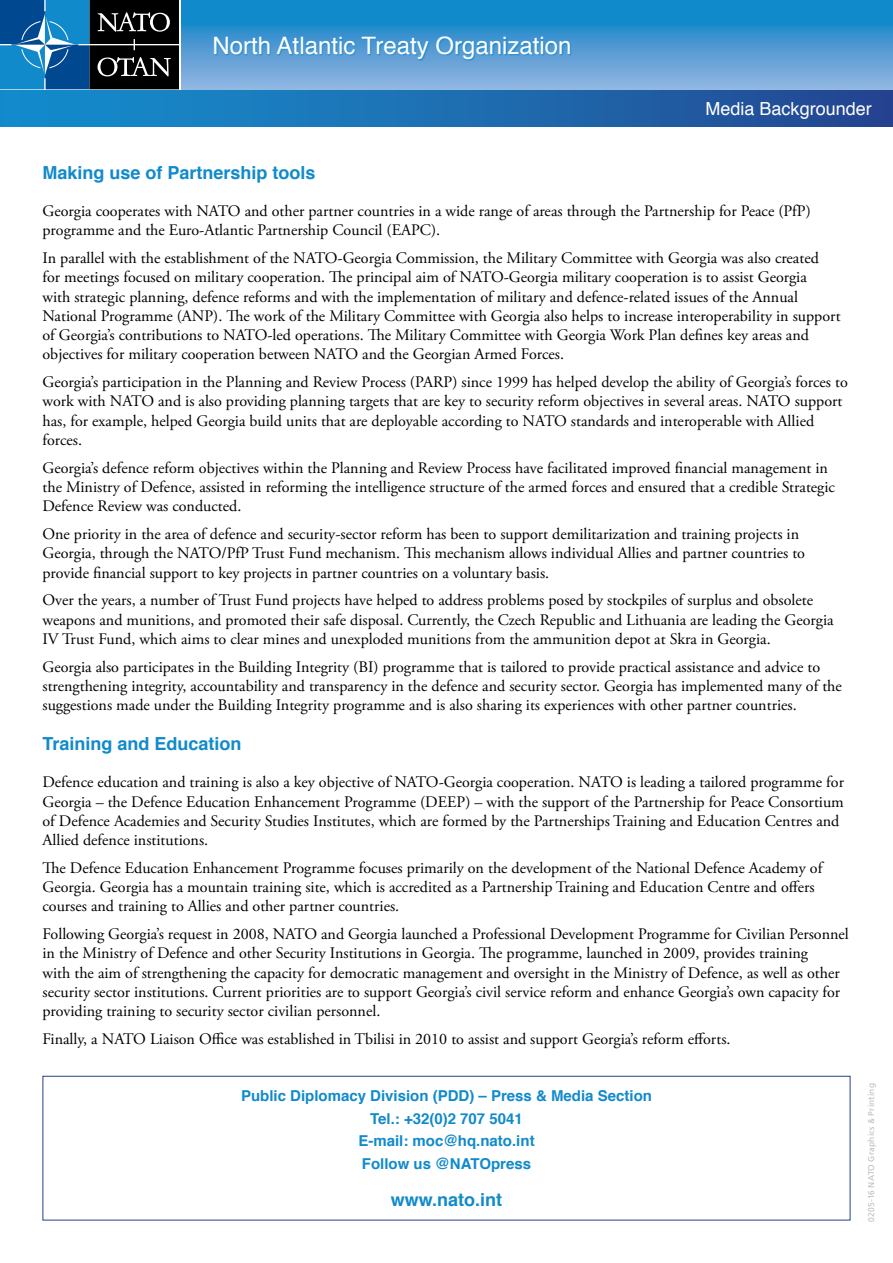
<style>
.page{position:relative;width:893px;height:1263px;background:#fff}
.page>*{position:absolute;margin:0;border:0;box-sizing:border-box;transform-origin:0 0}
.t1{font:24px "Helvetica";color:#fff}
.t2{font:700 18px "Helvetica";color:#118acb}
.t3{font:18px "Helvetica";color:#fff}
.t4{font:16.05px/19.2px "Adobe Garamond Pro";color:#000}
.t5{font:700 15px/22.5px "Helvetica";color:#118acb;text-align:center}
.t6{font:8.4px "Frutiger";letter-spacing:.02em;color:#bcbec0}
</style>
<div class="page">
<svg style="left:181px;top:0;width:712px;height:89px;background:#4699d2"></svg>
<svg style="left:0;top:89px;width:180px;height:2px"></svg>
<svg style="left:0;top:0;width:179px;height:89px;background:#1f4b69"></svg>
<div style="left:215px;top:37px;width:357px;height:24px;background:#118acb;opacity:.75"></div>
<div style="left:0;top:91px;width:893px;height:36px;background:linear-gradient(to right,#1491cf,#254892)"></div>
<div style="left:43px;top:1076px;width:807px;height:144px;border:1px solid #25408f"></div>
<h1 class="t1" style="left:213px;top:27px;width:360px">North Atlantic Treaty Organization</h1>
<p class="t3" style="left:706px;top:95px;width:168px">Media Backgrounder</p>
<p class="t2" style="left:43px;top:158px;width:275px">Making use of Partnership tools</p>
<p class="t4" style="left:43px;top:202px;width:770px">Georgia cooperates with NATO and other partner countries in a wide range of areas through the Partnership for Peace (PfP) programme and the Euro-Atlantic Partnership Council (EAPC).</p>
<p class="t4" style="left:43px;top:249px;width:800px">In parallel with the establishment of the NATO-Georgia Commission, the Military Committee with Georgia was also created for meetings focused on military cooperation. The principal aim of NATO-Georgia military cooperation is to assist Georgia<br>with strategic planning, defence reforms and with the implementation of military and defence-related issues of the Annual National Programme (ANP). The work of the Military Committee with Georgia also helps to increase interoperability in support of Georgia’s contributions to NATO-led operations. The Military Committee with Georgia Work Plan defines key areas and objectives for military cooperation between NATO and the Georgian Armed Forces.</p>
<p class="t4" style="left:43px;top:373px;width:807px">Georgia’s participation in the Planning and Review Process (PARP) since 1999 has helped develop the ability of Georgia’s forces to work with NATO and is also providing planning targets that are key to security reform objectives in several areas. NATO support has, for example, helped Georgia build units that are deployable according to NATO standards and interoperable with Allied forces.</p>
<p class="t4" style="left:43px;top:459px;width:794px">Georgia’s defence reform objectives within the Planning and Review Process have facilitated improved financial management in the Ministry of Defence, assisted in reforming the intelligence structure of the armed forces and ensured that a credible Strategic<br>Defence Review was conducted.</p>
<p class="t4" style="left:43px;top:525px;width:764px">One priority in the area of defence and security-sector reform has been to support demilitarization and training projects in<br>Georgia, through the NATO/PfP Trust Fund mechanism. This mechanism allows individual Allies and partner countries to provide financial support to key projects in partner countries on a voluntary basis.</p>
<p class="t4" style="left:43px;top:591px;width:793px">Over the years, a number of Trust Fund projects have helped to address problems posed by stockpiles of surplus and obsolete weapons and munitions, and promoted their safe disposal. Currently, the Czech Republic and Lithuania are leading the Georgia<br>IV Trust Fund, which aims to clear mines and unexploded munitions from the ammunition depot at Skra in Georgia.</p>
<p class="t4" style="left:43px;top:657px;width:801px">Georgia also participates in the Building Integrity (BI) programme that is tailored to provide practical assistance and advice to strengthening integrity, accountability and transparency in the defence and security sector. Georgia has implemented many of the suggestions made under the Building Integrity programme and is also sharing its experiences with other partner countries.</p>
<p class="t2" style="left:43px;top:729px;width:201px">Training and Education</p>
<p class="t4" style="left:43px;top:773px;width:803px">Defence education and training is also a key objective of NATO-Georgia cooperation. NATO is leading a tailored programme for Georgia – the Defence Education Enhancement Programme (DEEP) – with the support of the Partnership for Peace Consortium of Defence Academies and Security Studies Institutes, which are formed by the Partnerships Training and Education Centres and Allied defence institutions.</p>
<p class="t4" style="left:43px;top:859px;width:781px">The Defence Education Enhancement Programme focuses primarily on the development of the National Defence Academy of<br>Georgia. Georgia has a mountain training site, which is accredited as a Partnership Training and Education Centre and offers courses and training to Allies and other partner countries.</p>
<p class="t4" style="left:43px;top:925px;width:808px">Following Georgia’s request in 2008, NATO and Georgia launched a Professional Development Programme for Civilian Personnel in the Ministry of Defence and other Security Institutions in Georgia. The programme, launched in 2009, provides training<br>with the aim of strengthening the capacity for democratic management and oversight in the Ministry of Defence, as well as other security sector institutions. Current priorities are to support Georgia’s civil service reform and enhance Georgia’s own capacity for providing training to security sector civilian personnel.</p>
<p class="t4" style="left:43px;top:1030px;width:689px">Finally, a NATO Liaison Office was established in Tbilisi in 2010 to assist and support Georgia’s reform efforts.</p>
<p class="t5" style="left:241px;top:1085px;width:412px">Public Diplomacy Division (PDD) – Press &amp; Media Section<br>Tel.: +32(0)2 707 5041<br>E-mail: moc@hq.nato.int<br>Follow us @NATOpress</p>
<p class="t2" style="left:391px;top:1185px;width:113px">www.nato.int</p>
<p class="t6" style="left:866px;top:1221px;width:140px;rotate:-90deg">0205-16 NATO Graphics &amp; Printing</p>
</div>
